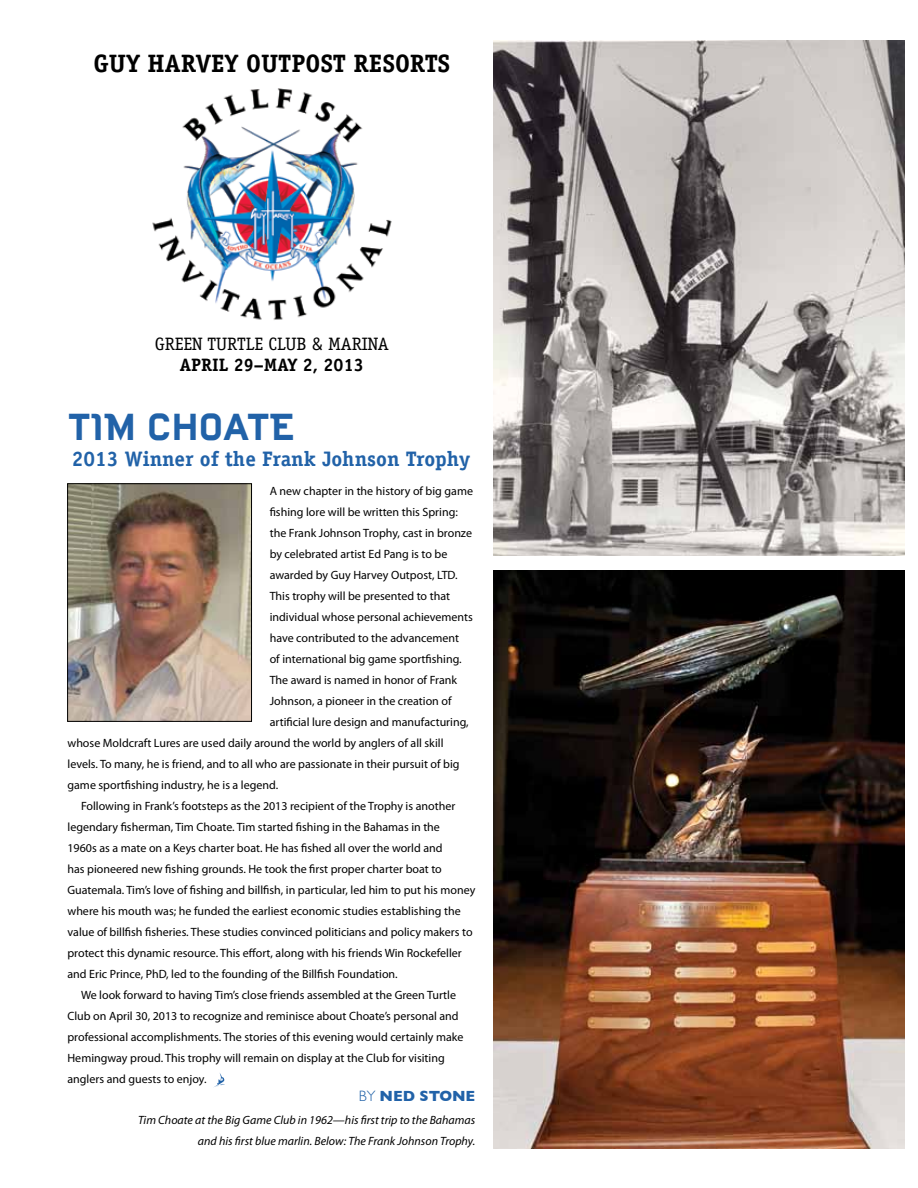
<style>
.page{position:relative;width:918px;height:1188px;background:#fff}
.page>*{position:absolute;margin:0;border:0;box-sizing:border-box;transform-origin:0 0}
.t1{font:37.5px "Circuit";color:#2162a8}
.t2{font:700 25.2px "Officina Serif Std";color:#000}
.t3{font:700 21px "Officina Serif Std";color:#2162a8}
.t4{font:18px "Officina Serif Std";color:#000}
.t5{font:700 18px "Officina Serif Std";color:#000}
.t6{font:700 15px "Gill Sans";color:#2162a8}
.t7{font:12px "Myriad Pro";color:#000}
.t8{font:italic 12px/21px "Myriad Pro";color:#000;text-align:right}
.s1{font-weight:300}
</style>
<div class="page">
<img style="left:152px;top:88px;width:240px;height:232px">
<svg style="left:214px;top:1073px;width:11px;height:14px"></svg>
<img style="left:493px;top:41px;width:412px;height:515px">
<img style="left:493px;top:571px;width:412px;height:578px">
<img style="left:69px;top:486px;width:181px;height:234px">
<div style="left:67px;top:484px;width:185px;height:238px;border:1px solid #000"></div>
<h2 class="t2" style="left:93px;top:47px;width:358px">GUY HARVEY OUTPOST RESORTS</h2>
<h3 class="t4" style="left:155px;top:333px;width:236px">GREEN TURTLE CLUB &amp; MARINA</h3>
<h3 class="t5" style="left:180px;top:354px;width:185px">April 29–May 2, 2013</h3>
<h1 class="t1" style="left:67px;top:410px;width:229px">TIM CHOATE</h1>
<h3 class="t3" style="left:72px;top:446px;width:399px">2013 Winner of the Frank Johnson Trophy</h3>
<p class="t7" style="left:270px;top:484px;width:205px">A new chapter in the history of big game</p>
<p class="t7" style="left:270px;top:505px;width:190px">fishing lore will be written this Spring:</p>
<p class="t7" style="left:270px;top:526px;width:204px">the Frank Johnson Trophy, cast in bronze</p>
<p class="t7" style="left:270px;top:547px;width:179px">by celebrated artist Ed Pang is to be</p>
<p class="t7" style="left:270px;top:568px;width:190px">awarded by Guy Harvey Outpost, LTD.</p>
<p class="t7" style="left:270px;top:589px;width:182px">This trophy will be presented to that</p>
<p class="t7" style="left:270px;top:610px;width:205px">individual whose personal achievements</p>
<p class="t7" style="left:270px;top:631px;width:191px">have contributed to the advancement</p>
<p class="t7" style="left:270px;top:652px;width:193px">of international big game sportfishing.</p>
<p class="t7" style="left:270px;top:673px;width:189px">The award is named in honor of Frank</p>
<p class="t7" style="left:270px;top:694px;width:183px">Johnson, a pioneer in the creation of</p>
<p class="t7" style="left:270px;top:715px;width:201px">artificial lure design and manufacturing,</p>
<p class="t7" style="left:68px;top:736px;width:378px">whose Moldcraft Lures are used daily around the world by anglers of all skill</p>
<p class="t7" style="left:68px;top:757px;width:394px">levels. To many, he is friend, and to all who are passionate in their pursuit of big</p>
<p class="t7" style="left:68px;top:778px;width:212px">game sportfishing industry, he is a legend.</p>
<p class="t7" style="left:81px;top:799px;width:376px">Following in Frank’s footsteps as the 2013 recipient of the Trophy is another</p>
<p class="t7" style="left:68px;top:820px;width:374px">legendary fisherman, Tim Choate. Tim started fishing in the Bahamas in the</p>
<p class="t7" style="left:68px;top:841px;width:377px">1960s as a mate on a Keys charter boat. He has fished all over the world and</p>
<p class="t7" style="left:68px;top:862px;width:376px">has pioneered new fishing grounds. He took the first proper charter boat to</p>
<p class="t7" style="left:68px;top:883px;width:409px">Guatemala. Tim’s love of fishing and billfish, in particular, led him to put his money</p>
<p class="t7" style="left:68px;top:904px;width:395px">where his mouth was; he funded the earliest economic studies establishing the</p>
<p class="t7" style="left:68px;top:925px;width:407px">value of billfish fisheries. These studies convinced politicians and policy makers to</p>
<p class="t7" style="left:68px;top:946px;width:396px">protect this dynamic resource. This effort, along with his friends Win Rockefeller</p>
<p class="t7" style="left:68px;top:967px;width:332px">and Eric Prince, PhD, led to the founding of the Billfish Foundation.</p>
<p class="t7" style="left:81px;top:988px;width:377px">We look forward to having Tim’s close friends assembled at the Green Turtle</p>
<p class="t7" style="left:68px;top:1009px;width:393px">Club on April 30, 2013 to recognize and reminisce about Choate’s personal and</p>
<p class="t7" style="left:68px;top:1030px;width:398px">professional accomplishments. The stories of this evening would certainly make</p>
<p class="t7" style="left:68px;top:1051px;width:379px">Hemingway proud. This trophy will remain on display at the Club for visiting</p>
<p class="t7" style="left:68px;top:1072px;width:141px">anglers and guests to enjoy.</p>
<p class="t6" style="left:359px;top:1087px;width:118px"><span class="s1">BY</span> NED STONE</p>
<p class="t8" style="left:138px;top:1109px;width:339px">Tim Choate at the Big Game Club in 1962—his first trip to the Bahamas and his first blue marlin. Below: The Frank Johnson Trophy.</p>
</div>
